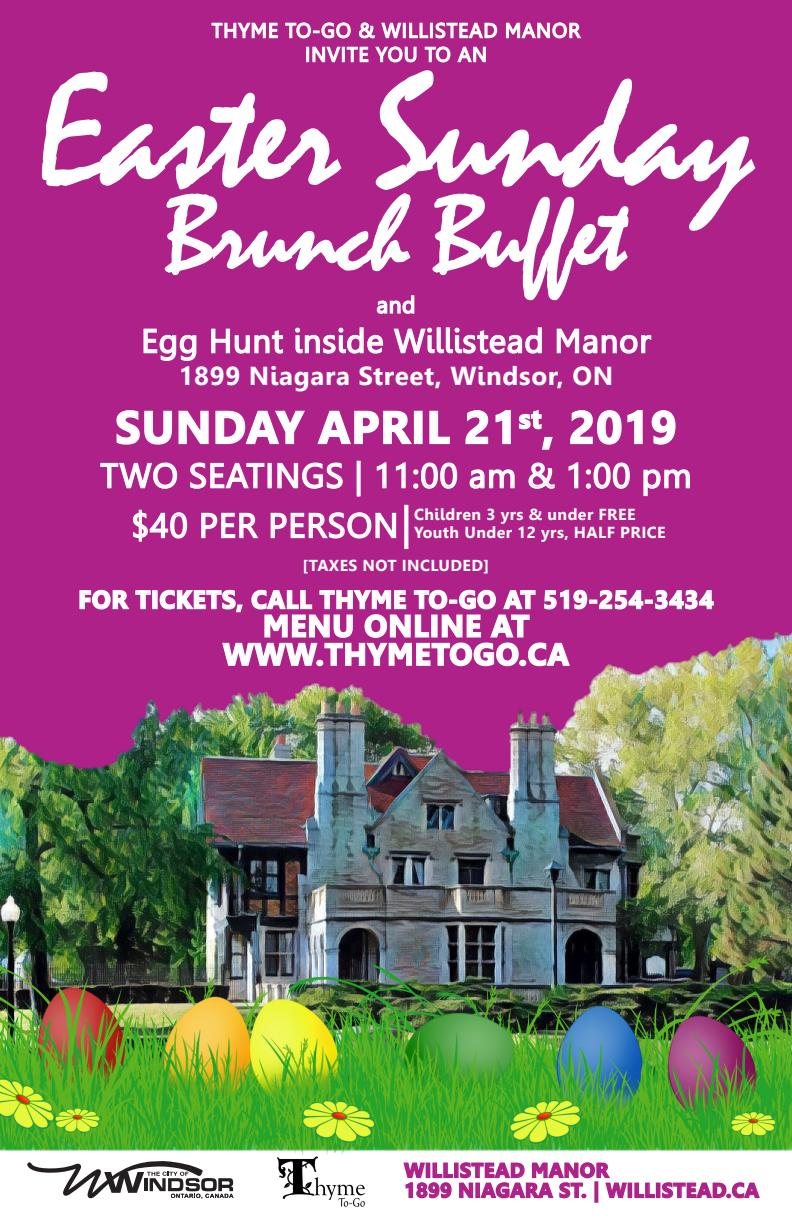
<style>
.page{position:relative;width:792px;height:1224px;background:#fff}
.page>*{position:absolute;margin:0;border:0;box-sizing:border-box;transform-origin:0 0}
.t1{font:158.9px "Mistral";letter-spacing:-.01em;color:#fff}
.t2{font:107px "Mistral";letter-spacing:-.01em;color:#fff}
.t3{font:700 45.3px "Leelawadee";letter-spacing:.025em;color:#fff}
.t4{font:34px "Leelawadee";letter-spacing:.025em;color:#fff}
.t5{font:32.9px "Leelawadee";letter-spacing:.025em;color:#fff}
.t6{font:700 30.6px/28.3px "Leelawadee";letter-spacing:.025em;color:#fff;text-align:center}
.t7{font:700 26px "Leelawadee";letter-spacing:.025em;color:#fff}
.t8{font:700 24.9px "Leelawadee";letter-spacing:.025em;color:#fff}
.t9{font:22.7px "Leelawadee";color:#fff}
.t10{font:700 20px/20px "Leelawadee";letter-spacing:.025em;color:#ae2188}
.t11{font:20px/24px "Leelawadee";letter-spacing:.05em;color:#fff;text-align:center}
.t12{font:700 16px/18.1px "Leelawadee";letter-spacing:.025em;color:#fff}
.t13{font:700 15.9px "Leelawadee";letter-spacing:.025em;color:#fff}
.s1{font-weight:400;font-size:34.1px}
</style>
<div class="page">
<img style="left:4px;top:4px;width:785px;height:1203px">
<p class="t11" style="left:212px;top:19px;width:370px">THYME TO-GO &amp; WILLISTEAD MANOR<br>INVITE YOU TO AN</p>
<h1 class="t1" style="left:38px;top:38px;width:717px">Easter Sunday</h1>
<h2 class="t2" style="left:166px;top:169px;width:462px">Brunch Buffet</h2>
<h3 class="t9" style="left:377px;top:292px;width:40px">and</h3>
<h3 class="t5" style="left:141px;top:322px;width:511px">Egg Hunt inside Willistead Manor</h3>
<h3 class="t7" style="left:179px;top:361px;width:436px">1899 Niagara Street, Windsor, ON</h3>
<h3 class="t3" style="left:115px;top:401px;width:563px">SUNDAY APRIL 21<sup>st</sup>, 2019</h3>
<h3 class="t4" style="left:100px;top:456px;width:593px">TWO SEATINGS | 11:00 am &amp; 1:00 pm</h3>
<p class="t12" style="left:131px;top:506px;width:536px;text-indent:283px">Children 3 yrs &amp; under FREE <span class="s1">$40 PER PERSON</span> Youth Under 12 yrs, HALF PRICE</p>
<p class="t13" style="left:303px;top:557px;width:188px">[TAXES NOT INCLUDED]</p>
<h3 class="t8" style="left:78px;top:585px;width:637px">FOR TICKETS, CALL THYME TO-GO AT 519-254-3434</h3>
<h3 class="t6" style="left:223px;top:612px;width:348px">MENU ONLINE AT<br>WWW.THYMETOGO.CA</h3>
<p class="t10" style="left:404px;top:1160px;width:356px">WILLISTEAD MANOR<br>1899 NIAGARA ST. | WILLISTEAD.CA</p>
</div>
